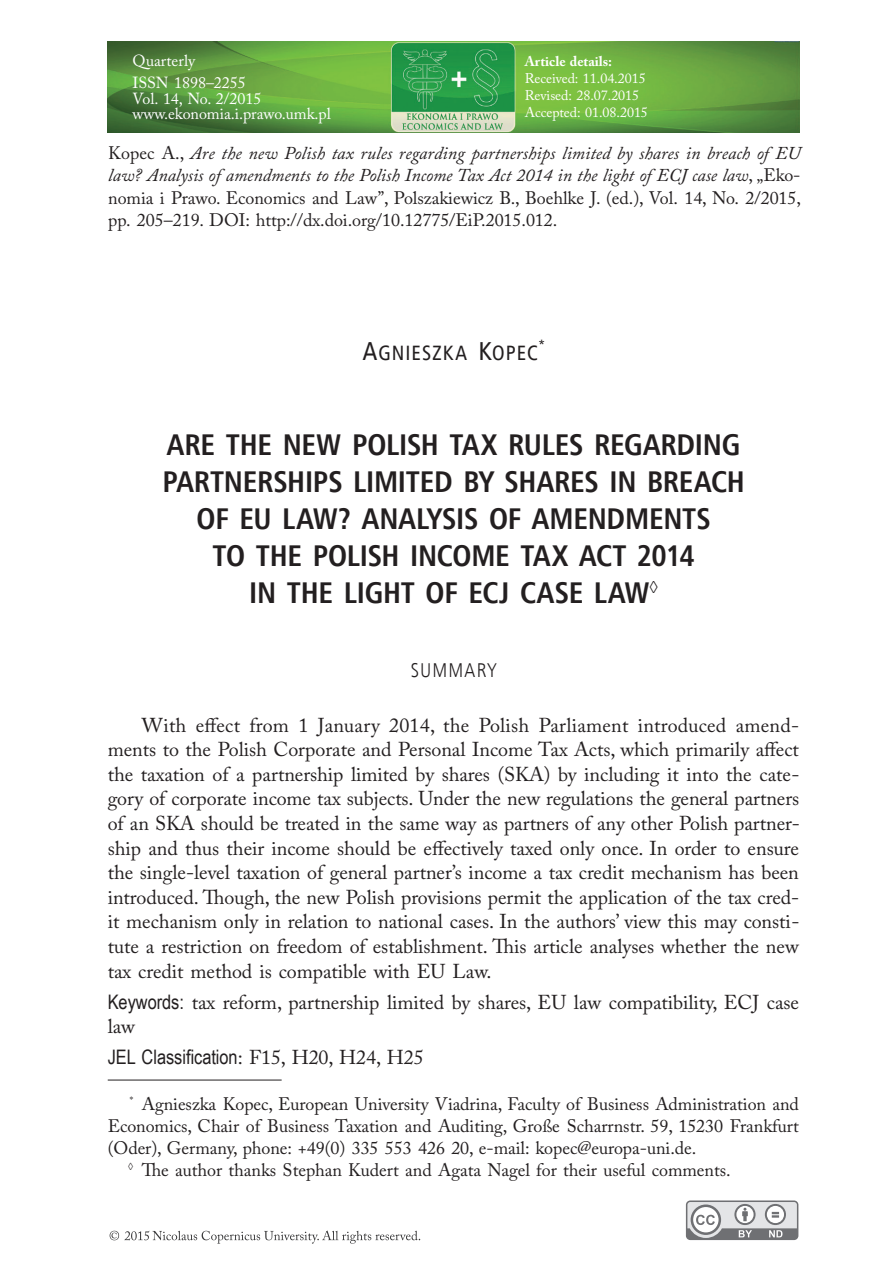
<style>
.page{position:relative;width:896px;height:1287px;background:#fff}
.page>*{position:absolute;margin:0;border:0;box-sizing:border-box;transform-origin:0 0}
.t1{font:700 30px "Humnst 777 Cn EU";letter-spacing:-.015em;color:#231f20}
.t2{font:20.8px "Humnst 777 Cn EU Normal SC800";letter-spacing:.055em;color:#231f20}
.t3{font:20px/24.6px "Adobe Caslon Pro";letter-spacing:-.005em;color:#231f20;text-align:justify}
.t4{font:20px "Arial Narrow";color:#231f20}
.t5{font:20px "Humnst 777 Lt Cn EU";letter-spacing:.06em;color:#231f20}
.t6{font:18px/22.2px "Adobe Caslon Pro";letter-spacing:-.005em;color:#231f20;text-align:justify}
.t7{font:16px/21.6px "Adobe Caslon Pro";letter-spacing:-.005em;color:#fff}
.t8{font:14px/17.2px "Adobe Caslon Pro";letter-spacing:-.005em;color:#fff}
.t9{font:700 14px "Adobe Caslon Pro";color:#fff}
.s1{font-style:italic}
.s2{font-size:26px}
.s3{font-family:"Arial Narrow"}
.s4{font-family:"Adobe Caslon Pro"}
</style>
<div class="page">
<img style="left:108px;top:42px;width:692px;height:91px">
<svg style="left:686px;top:1200px;width:112px;height:40px"></svg>
<svg style="left:110px;top:1230px;width:310px;height:14px"></svg>
<hr style="left:108px;top:1080px;width:174px;height:1px;background:#231f20">
<p class="t7" style="left:132px;top:50px;width:115px">Quarterly<br>ISSN 1898–2255</p>
<p class="t7" style="left:132px;top:90px;width:200px;line-height:15.6px">Vol. 14, No. 2/2015 www.ekonomia.i.prawo.umk.pl</p>
<p class="t9" style="left:525px;top:53px;width:89px">Article details:</p>
<p class="t8" style="left:525px;top:69px;width:125px">Received: 11.04.2015<br>Revised: 28.07.2015<br>Accepted: 01.08.2015</p>
<p class="t6" style="left:108px;top:142px;width:694px">Kopec A., <span class="s1">Are the new Polish tax rules regarding partnerships limited by shares in breach of EU law? Analysis of amendments to the Polish Income Tax Act 2014 in the light of ECJ case law</span>, „Eko&shy;nomia i Prawo. Economics and Law”, Polszakiewicz B., Boehlke J. (ed.), Vol. 14, No. 2/2015, pp. 205–219. DOI: http://dx.doi.org/10.12775/EiP.2015.012.</p>
<p class="t2" style="left:363px;top:339px;width:183px"><span class="s2">A</span>GNIESZKA <span class="s2">K</span>OPEC<sup>*</sup></p>
<h1 class="t1" style="left:167px;top:426px;width:17px">ARE</h1>
<h1 class="t1" style="left:226px;top:426px;width:16px">THE</h1>
<h1 class="t1" style="left:283px;top:426px;width:84px">NE W POLI</h1>
<h1 class="t1" style="left:407px;top:426px;width:60px">SH TAX</h1>
<h1 class="t1" style="left:508px;top:426px;width:16px">RULE</h1>
<h1 class="t1" style="left:569px;top:426px;width:42px">S REGARDING</h1>
<h1 class="t1" style="left:162px;top:463px;width:17px">PARTNER</h1>
<h1 class="t1" style="left:273px;top:463px;width:95px">SHIPS LIMITED</h1>
<h1 class="t1" style="left:463px;top:463px;width:72px">BY SHARE</h1>
<h1 class="t1" style="left:584px;top:463px;width:80px">S IN BREACH</h1>
<h1 class="t1" style="left:196px;top:500px;width:183px">OF EU LAW? ANALY</h1>
<h1 class="t1" style="left:442px;top:500px;width:109px">SIS OF AMENDMENT</h1>
<h1 class="t1" style="left:696px;top:500px;width:16px">S</h1>
<h1 class="t1" style="left:213px;top:537px;width:59px">TO THE</h1>
<h1 class="t1" style="left:313px;top:537px;width:14px">POLI</h1>
<h1 class="t1" style="left:368px;top:537px;width:60px">SH INCOME</h1>
<h1 class="t1" style="left:520px;top:537px;width:17px">TAX</h1>
<h1 class="t1" style="left:579px;top:537px;width:17px">ACT</h1>
<h1 class="t1" style="left:637px;top:537px;width:59px">2014</h1>
<h1 class="t1" style="left:249px;top:574px;width:54px">IN THE</h1>
<h1 class="t1" style="left:344px;top:574px;width:15px">LIGHT</h1>
<h1 class="t1" style="left:425px;top:574px;width:234px">OF ECJ CASELAW◊</h1>
<p class="t5" style="left:411px;top:658px;width:87px">SUMMARY</p>
<p class="t3" style="left:108px;top:712px;width:694px;text-indent:34px">With effect from 1 January 2014, the Polish Parliament introduced amend&shy;ments to the Polish Corporate and Personal Income Tax Acts, which primarily affect the taxation of a partnership limited by shares (SKA) by including it into the cate&shy;gory of corporate income tax subjects. Under the new regulations the general partners of an SKA should be treated in the same way as partners of any other Polish partner&shy;ship and thus their income should be effectively taxed only once. In order to ensure the single-level taxation of general partner’s income a tax credit mechanism has been introduced. Though, the new Polish provisions permit the application of the tax cred&shy;it mechanism only in relation to national cases. In the authors’ view this may consti&shy;tute a restriction on freedom of establishment. This article analyses whether the new tax credit method is compatible with EU Law.</p>
<p class="t3" style="left:108px;top:989px;width:693px"><span class="s3">Keywords:</span> tax reform, partnership limited by shares, EU law compatibility, ECJ case law</p>
<p class="t4" style="left:108px;top:1042px;width:317px">JEL Classification<span class="s4">: F15, H20, H24, H25</span></p>
<p class="t6" style="left:130px;top:1092px;width:670px"><sup>*</sup> Agnieszka Kopec, European University Viadrina, Faculty of Business Administration and</p>
<p class="t6" style="left:108px;top:1115px;width:693px">Economics, Chair of Business Taxation and Auditing, Große Scharrnstr. 59, 15230 Frankfurt</p>
<p class="t6" style="left:108px;top:1137px;width:590px">(Oder), Germany, phone: +49(0) 335 553 426 20, e-mail: kopec@europa-uni.de.</p>
<p class="t6" style="left:128px;top:1159px;width:604px">◊ The author thanks Stephan Kudert and Agata Nagel for their useful comments.</p>
</div>
